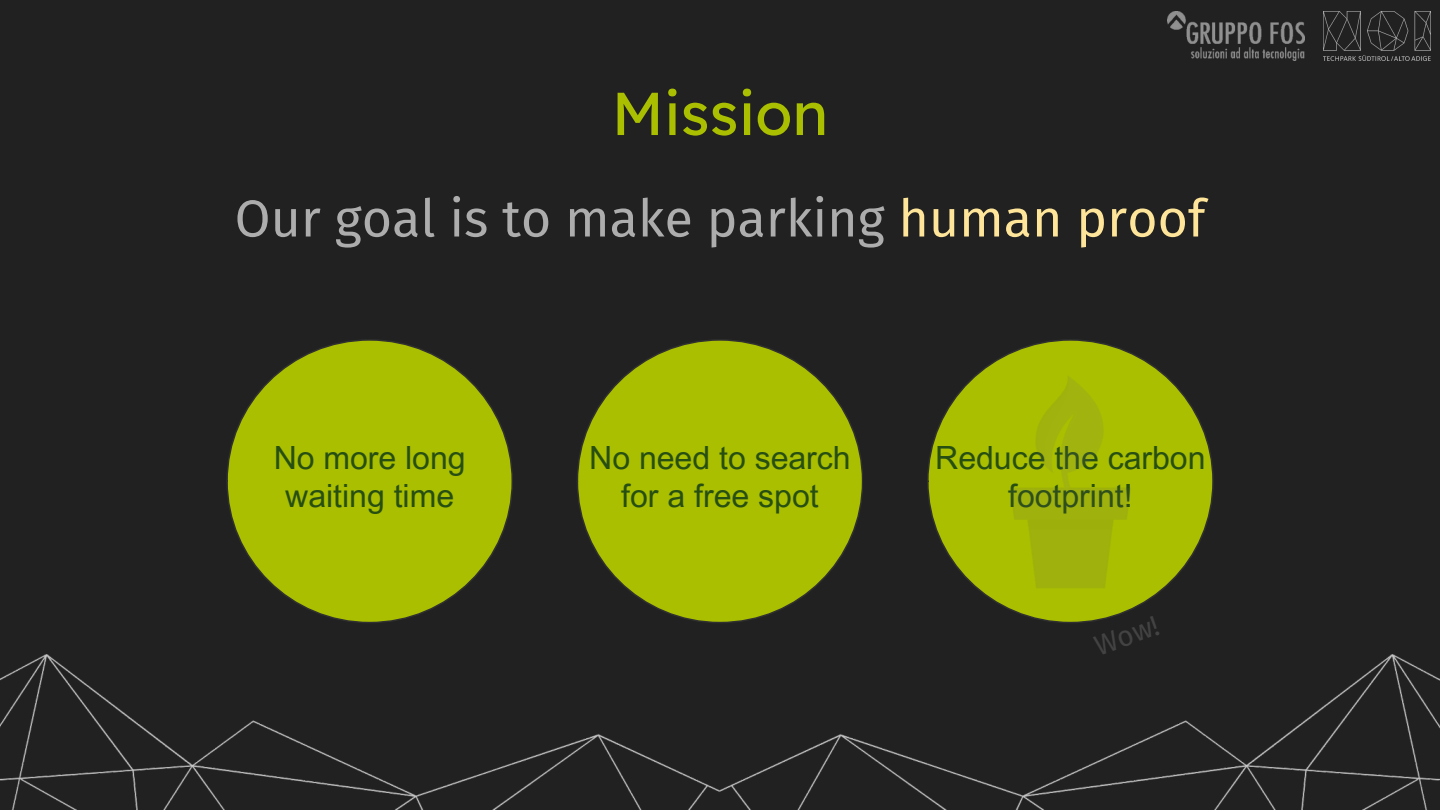
<style>
.page{position:relative;width:1440px;height:810px;background:#212121}
.page>*{position:absolute;margin:0;border:0;box-sizing:border-box;transform-origin:0 0}
.t1{font:60.4px "Lexend Deca";color:#a9bf00}
.t2{font:52px "Fira Sans";color:#adadad}
.t3{font:32px/38.2px "Arial MT Pro";color:#274e13;text-align:center}
.t4{font:28px "Fira Sans";color:#434343}
.s1{color:#ffe599}
</style>
<div class="page">
<img style="left:1168px;top:11px;width:136px;height:49px">
<img style="left:1324px;top:11px;width:106px;height:49px">
<svg style="left:226px;top:339px;width:287px;height:284px;fill:#a9bf00"></svg>
<svg style="left:577px;top:339px;width:286px;height:284px;fill:#a9bf00"></svg>
<svg style="left:927px;top:339px;width:287px;height:284px"></svg>
<img style="left:0;top:655px;width:1440px;height:155px">
<img style="left:950px;top:361px;width:241px;height:241px">
<p class="t1" style="left:612px;top:75px;width:218px">Mission</p>
<p class="t2" style="left:235px;top:188px;width:972px">Our goal is to make parking <span class="s1">human proof</span></p>
<p class="t3" style="left:274px;top:443px;width:194px">No more long waiting time</p>
<p class="t3" style="left:589px;top:443px;width:263px">No need to search for a free spot</p>
<p class="t3" style="left:935px;top:443px;width:272px">Reduce the carbon footprint!</p>
<p class="t4" style="left:1090px;top:631px;width:68px;rotate:-19deg">Wow!</p>
</div>
